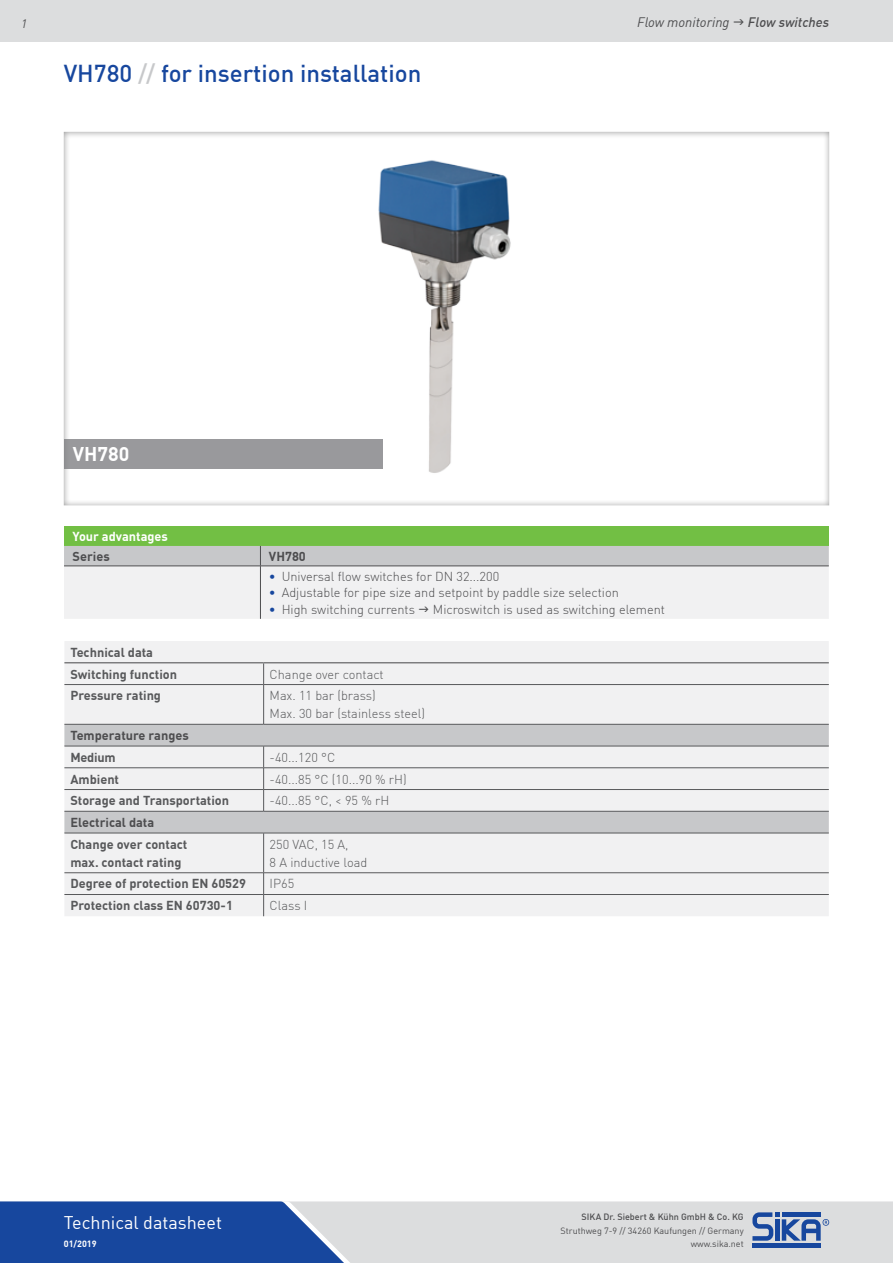
<style>
.page{position:relative;width:893px;height:1263px;background:#fff}
.page>*{position:absolute;margin:0;border:0;box-sizing:border-box;transform-origin:0 0}
.t1{font:500 24px "DIN Offc";color:#17479e}
.t2{font:700 19.5px "DIN Offc";color:#fff}
.t3{font:18px "DIN Offc";color:#fff}
.t4{font:italic 13.5px "DIN Offc";color:#4d4d4f}
.t5{font:italic 500 13.5px "DIN Offc";color:#4d4d4f}
.t6{font:700 12.75px/21.8px "DIN Offc";color:#58595b}
.t7{font:300 12.75px "DIN Offc";color:#4d4d4f}
.t8{font:300 12.75px/18px "DIN Offc";color:#58595b}
.t9{font:700 12.75px "DIN Offc";color:#4d4d4f}
.t10{font:700 12.75px "DIN Offc";color:#fff}
.t11{font:italic 12px "DIN Offc";color:#4d4d4f}
.t12{font:9px/13.5px "DIN Offc";color:#4d4d4f;text-align:right}
.t13{font:500 9px "DIN Offc";color:#4d4d4f}
.t14{font:700 9px "DIN Offc";color:#fff}
.s1{color:#c7c8ca}
.s2{color:#17479e}
</style>
<div class="page">
<div style="left:0;top:0;width:893px;height:42px;background:#dcddde"></div>
<div style="left:373px;top:1201px;width:520px;height:62px;background:#dcddde"></div>
<svg style="left:0;top:1201px;width:373px;height:62px;background:#3860a9"></svg>
<hr style="left:752px;top:1243px;width:69px;height:4px;background:#17479e">
<svg style="left:752px;top:1212px;width:77px;height:29px;background:#768fbd"></svg>
<div style="left:64px;top:526px;width:765px;height:20px;background:#72bf44"></div>
<div style="left:64px;top:439px;width:319px;height:29px;background:#99999c"></div>
<img style="left:361px;top:160px;width:150px;height:313px">
<div style="left:64px;top:641px;width:765px;height:275px;background:#f1f1f2"></div>
<svg style="left:64px;top:725px;width:765px;height:108px;fill:#f1f1f2"></svg>
<svg style="left:263px;top:663px;width:1px;height:21px"></svg>
<hr style="left:64px;top:684px;width:200px;height:1px;background:#58595b">
<hr style="left:264px;top:684px;width:565px;height:1px;background:#58595b">
<hr style="left:263px;top:685px;width:1px;height:39px;background:#58595b">
<hr style="left:64px;top:724px;width:200px;height:1px;background:#58595b">
<hr style="left:264px;top:724px;width:565px;height:1px;background:#58595b">
<hr style="left:64px;top:746px;width:200px;height:1px;background:#58595b">
<hr style="left:264px;top:746px;width:565px;height:1px;background:#58595b">
<hr style="left:64px;top:767px;width:200px;height:1px;background:#58595b">
<hr style="left:264px;top:767px;width:565px;height:1px;background:#58595b">
<hr style="left:64px;top:789px;width:200px;height:1px;background:#58595b">
<hr style="left:264px;top:789px;width:565px;height:1px;background:#58595b">
<svg style="left:263px;top:746px;width:1px;height:65px"></svg>
<hr style="left:64px;top:811px;width:200px;height:1px;background:#58595b">
<hr style="left:264px;top:811px;width:565px;height:1px;background:#58595b">
<hr style="left:64px;top:833px;width:200px;height:1px;background:#58595b">
<hr style="left:264px;top:833px;width:565px;height:1px;background:#58595b">
<hr style="left:263px;top:833px;width:1px;height:39px;background:#58595b">
<hr style="left:64px;top:872px;width:200px;height:1px;background:#58595b">
<hr style="left:264px;top:872px;width:565px;height:1px;background:#58595b">
<svg style="left:263px;top:873px;width:1px;height:43px"></svg>
<hr style="left:64px;top:894px;width:200px;height:1px;background:#58595b">
<hr style="left:264px;top:894px;width:565px;height:1px;background:#58595b">
<hr style="left:64px;top:662px;width:200px;height:1px;background:#58595b">
<hr style="left:264px;top:662px;width:565px;height:1px;background:#58595b">
<svg style="left:64px;top:546px;width:765px;height:73px"></svg>
<p class="t11" style="left:21px;top:16px;width:7px">1</p>
<p class="t4" style="left:637px;top:14px;width:94px">Flow monitoring</p>
<p class="t5" style="left:748px;top:14px;width:83px">Flow switches</p>
<h1 class="t1" style="left:64px;top:58px;width:359px">VH780 <span class="s1">//</span> for insertion installation</h1>
<h2 class="t2" style="left:73px;top:441px;width:58px">VH780</h2>
<p class="t10" style="left:73px;top:528px;width:97px">Your advantages</p>
<p class="t9" style="left:73px;top:548px;width:39px">Series</p>
<p class="t9" style="left:269px;top:548px;width:38px">VH780</p>
<p class="t7" style="left:269px;top:568px;width:232px"><span class="s2">•</span> Universal flow switches for DN 32...200</p>
<p class="t7" style="left:269px;top:585px;width:351px"><span class="s2">•</span> Adjustable for pipe size and setpoint by paddle size selection</p>
<p class="t7" style="left:269px;top:601px;width:148px"><span class="s2">•</span> High switching currents</p>
<p class="t7" style="left:433px;top:601px;width:234px">Microswitch is used as switching element</p>
<p class="t6" style="left:70px;top:641px;width:108px">Technical data<br>Switching function</p>
<p class="t8" style="left:270px;top:665px;width:116px">Change over contact</p>
<p class="t6" style="left:70px;top:684px;width:92px">Pressure rating</p>
<p class="t8" style="left:270px;top:686px;width:157px">Max. 11 bar (brass)<br>Max. 30 bar (stainless steel)</p>
<p class="t9" style="left:70px;top:727px;width:120px">Temperature ranges</p>
<p class="t6" style="left:70px;top:746px;width:47px">Medium</p>
<p class="t8" style="left:270px;top:748px;width:67px">-40...120 °C</p>
<p class="t6" style="left:70px;top:767px;width:50px">Ambient</p>
<p class="t8" style="left:270px;top:770px;width:139px">-40...85 °C (10...90 % rH)</p>
<p class="t6" style="left:70px;top:789px;width:160px">Storage and Transportation</p>
<p class="t8" style="left:270px;top:791px;width:121px">-40...85 °C, &lt; 95 % rH</p>
<p class="t9" style="left:70px;top:814px;width:85px">Electrical data</p>
<p class="t6" style="left:70px;top:834px;width:119px;line-height:18px">Change over contact max. contact rating</p>
<p class="t8" style="left:270px;top:835px;width:99px">250 VAC, 15 A,<br>8 A inductive load</p>
<p class="t6" style="left:70px;top:872px;width:177px">Degree of protection EN 60529</p>
<p class="t8" style="left:270px;top:875px;width:26px">IP65</p>
<p class="t6" style="left:70px;top:894px;width:164px">Protection class EN 60730-1</p>
<p class="t8" style="left:270px;top:896px;width:39px">Class I</p>
<h3 class="t3" style="left:64px;top:1211px;width:160px">Technical datasheet</h3>
<p class="t14" style="left:64px;top:1238px;width:34px">01/2019</p>
<p class="t13" style="left:582px;top:1211px;width:164px">SIKA Dr. Siebert &amp; Kühn GmbH &amp; Co. KG</p>
<p class="t12" style="left:561px;top:1224px;width:185px">Struthweg 7-9 // 34260 Kaufungen // Germany www.sika.net</p>
</div>
